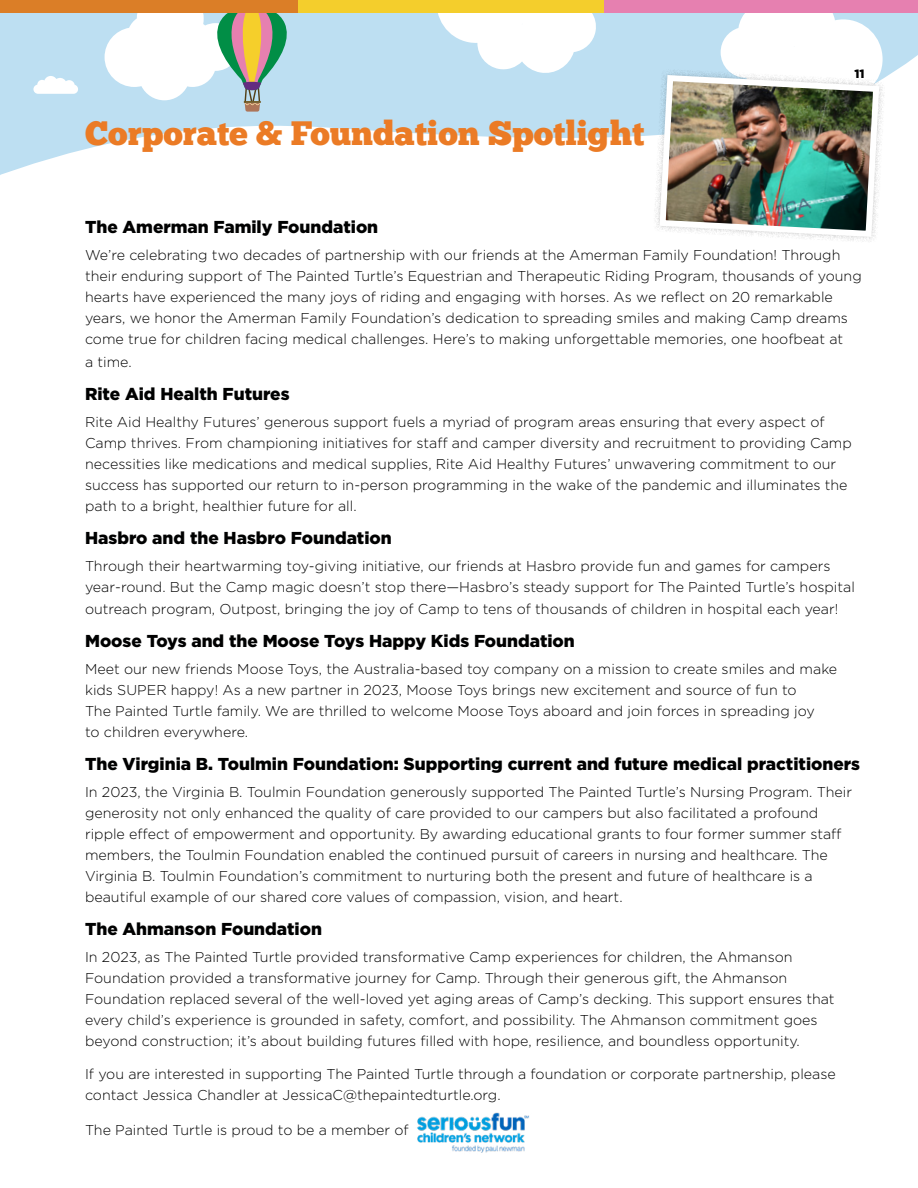
<style>
.page{position:relative;width:918px;height:1188px;background:#fff}
.page>*{position:absolute;margin:0;border:0;box-sizing:border-box;transform-origin:0 0}
.t1{font:33.9px "Chunk Five";color:#eb7b25}
.t2{font:900 17.25px "Gotham";color:#000101}
.t3{font:300 14.25px/21px "Gotham";color:#000101}
.t4{font:900 12px "Gotham";color:#000101}
</style>
<div class="page">
<svg style="left:0;top:13px;width:918px;height:162px;fill:#bddff2"></svg>
<svg style="left:33px;top:76px;width:45px;height:18px"></svg>
<img style="left:417px;top:1112px;width:112px;height:41px">
<div style="left:654px;top:69px;width:231px;height:174px;background:#000;opacity:.2"></div>
<img style="left:656px;top:13px;width:227px;height:227px">
<svg style="left:105px;top:13px;width:186px;height:99px"></svg>
<svg style="left:433px;top:13px;width:165px;height:62px"></svg>
<div style="left:0;top:0;width:306px;height:13px;background:#db7e27"></div>
<div style="left:298px;top:0;width:306px;height:13px;background:#f4ce2c"></div>
<div style="left:604px;top:0;width:314px;height:13px;background:#e680b0"></div>
<h1 class="t1" style="left:85px;top:113px;width:561px">Corporate &amp; Foundation Spotlight</h1>
<p class="t4" style="left:855px;top:67px;width:12px">11</p>
<p class="t2" style="left:85px;top:217px;width:295px">The Amerman Family Foundation</p>
<p class="t3" style="left:85px;top:244px;width:778px">We’re celebrating two decades of partnership with our friends at the Amerman Family Foundation! Through their enduring support of The Painted Turtle’s Equestrian and Therapeutic Riding Program, thousands of young hearts have experienced the many joys of riding and engaging with horses. As we reflect on 20 remarkable years, we honor the Amerman Family Foundation’s dedication to spreading smiles and making Camp dreams come true for children facing medical challenges. Here’s to making unforgettable memories, one hoofbeat at</p>
<p class="t3" style="left:85px;top:351px;width:48px">a time.</p>
<p class="t2" style="left:85px;top:383px;width:206px">Rite Aid Health Futures</p>
<p class="t3" style="left:85px;top:411px;width:768px">Rite Aid Healthy Futures’ generous support fuels a myriad of program areas ensuring that every aspect of Camp thrives. From championing initiatives for staff and camper diversity and recruitment to providing Camp necessities like medications and medical supplies, Rite Aid Healthy Futures’ unwavering commitment to our success has supported our return to in-person programming in the wake of the pandemic and illuminates the path to a bright, healthier future for all.</p>
<p class="t2" style="left:85px;top:527px;width:308px">Hasbro and the Hasbro Foundation</p>
<p class="t3" style="left:85px;top:555px;width:771px">Through their heartwarming toy-giving initiative, our friends at Hasbro provide fun and games for campers year-round. But the Camp magic doesn’t stop there—Hasbro’s steady support for The Painted Turtle’s hospital</p>
<p class="t3" style="left:85px;top:598px;width:755px">outreach program, Outpost, bringing the joy of Camp to tens of thousands of children in hospital each year!</p>
<p class="t2" style="left:85px;top:631px;width:491px">Moose Toys and the Moose Toys Happy Kids Foundation</p>
<p class="t3" style="left:85px;top:658px;width:754px">Meet our new friends Moose Toys, the Australia-based toy company on a mission to create smiles and make kids SUPER happy! As a new partner in 2023, Moose Toys brings new excitement and source of fun to<br>The Painted Turtle family. We are thrilled to welcome Moose Toys aboard and join forces in spreading joy<br>to children everywhere.</p>
<p class="t2" style="left:85px;top:754px;width:777px">The Virginia B. Toulmin Foundation: Supporting current and future medical practitioners</p>
<p class="t3" style="left:85px;top:781px;width:769px">In 2023, the Virginia B. Toulmin Foundation generously supported The Painted Turtle’s Nursing Program. Their generosity not only enhanced the quality of care provided to our campers but also facilitated a profound ripple effect of empowerment and opportunity. By awarding educational grants to four former summer staff members, the Toulmin Foundation enabled the continued pursuit of careers in nursing and healthcare. The Virginia B. Toulmin Foundation’s commitment to nurturing both the present and future of healthcare is a beautiful example of our shared core values of compassion, vision, and heart.</p>
<p class="t2" style="left:85px;top:919px;width:238px">The Ahmanson Foundation</p>
<p class="t3" style="left:85px;top:946px;width:751px">In 2023, as The Painted Turtle provided transformative Camp experiences for children, the Ahmanson Foundation provided a transformative journey for Camp. Through their generous gift, the Ahmanson Foundation replaced several of the well-loved yet aging areas of Camp’s decking. This support ensures that every child’s experience is grounded in safety, comfort, and possibility. The Ahmanson commitment goes beyond construction; it’s about building futures filled with hope, resilience, and boundless opportunity.</p>
<p class="t3" style="left:85px;top:1063px;width:752px">If you are interested in supporting The Painted Turtle through a foundation or corporate partnership, please contact Jessica Chandler at JessicaC@thepaintedturtle.org.</p>
<p class="t3" style="left:85px;top:1119px;width:325px">The Painted Turtle is proud to be a member of</p>
</div>
